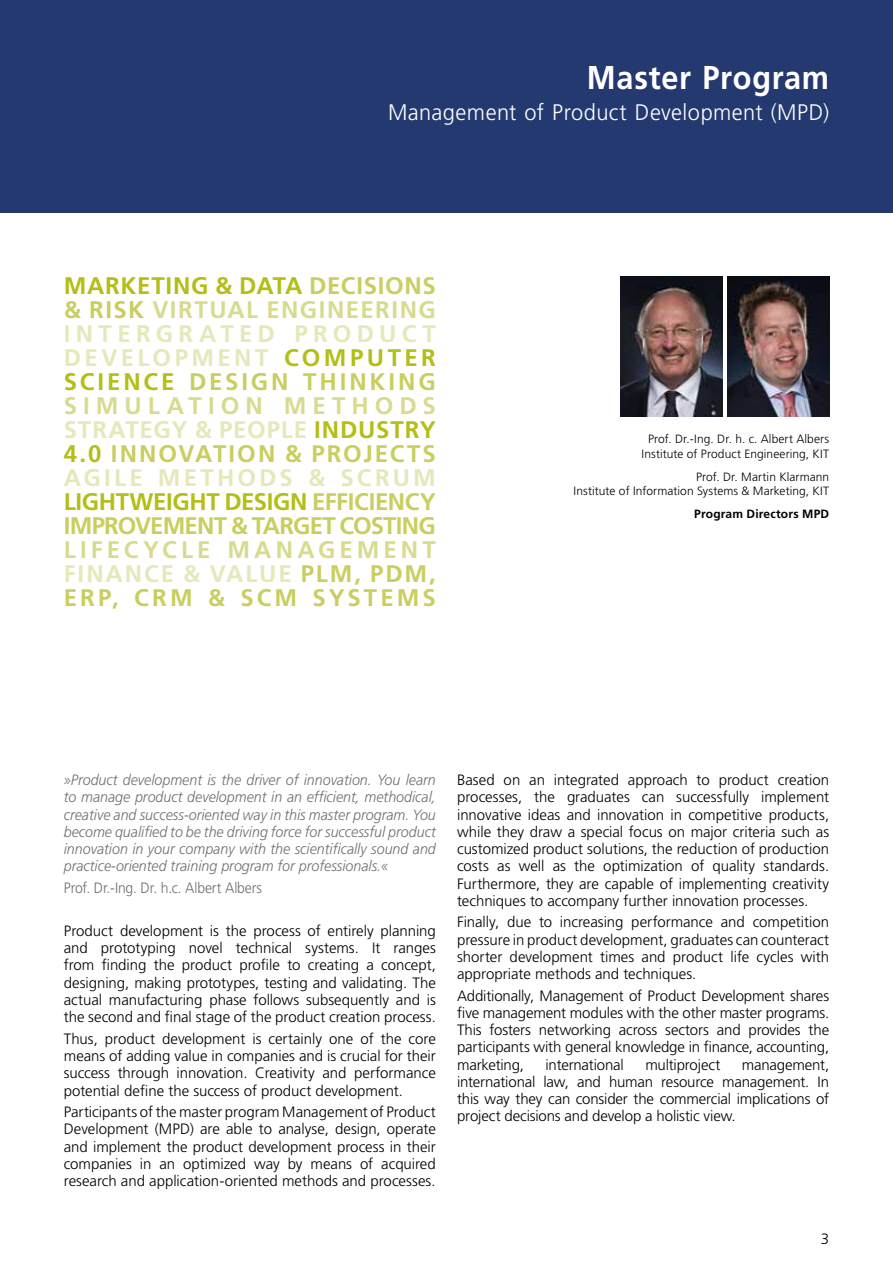
<style>
.page{position:relative;width:893px;height:1263px;background:#fff}
.page>*{position:absolute;margin:0;border:0;box-sizing:border-box;transform-origin:0 0}
.t1{font:700 33px "Frutiger LT Std";letter-spacing:.025em;color:#fff;scale:.93 1}
.t2{font:700 24px/24px "Frutiger LT Std";letter-spacing:.015em;color:#c9ce5e;text-align:justify}
.t3{font:300 22.5px "Frutiger LT Std";letter-spacing:.02em;color:#fff}
.t4{font:300 15px/17.2px "Frutiger LT Std";letter-spacing:-.005em;color:#000;text-align:justify}
.t5{font:italic 300 15px/17.2px "Frutiger LT Std";color:#706f6f;text-align:justify;scale:.95 1}
.t6{font:300 15px "Frutiger LT Std";letter-spacing:-.01em;color:#706f6f;scale:.93 1}
.t7{font:300 12px/14.4px "Frutiger LT Std";letter-spacing:.005em;color:#000;text-align:center}
.t8{font:700 12px "Frutiger LT Std";letter-spacing:.015em;color:#000}
.s1{color:#b3be17}
.s2{color:#d8db8e}
.s3{color:#e6e8ba}
</style>
<div class="page">
<div style="left:0;top:0;width:893px;height:213px;background:#253971"></div>
<img style="left:727px;top:276px;width:102px;height:141px">
<img style="left:621px;top:276px;width:102px;height:141px">
<h1 class="t1" style="left:587px;top:58px;width:262px">Master Program</h1>
<h3 class="t3" style="left:388px;top:99px;width:443px">Management of Product Development (MPD)</h3>
<p class="t2" style="left:64px;top:274px;width:374px"><span class="s1">MARKETING &amp; DATA</span> DECISIONS &amp; RISK <span class="s2">VIRTUAL ENGINEERING </span><span class="s3">INTERGRATED PRODUCT DEVELOPMENT</span> <span class="s1">COMPUTER SCIENCE</span> DESIGN THINKING <span class="s2">SIMULATION METHODS </span><span class="s3">STRATEGY &amp; PEOPLE</span> <span class="s1">INDUSTRY 4.0</span> INNOVATION &amp; PROJECTS <span class="s3">AGILE METHODS &amp; SCRUM </span><span class="s1">LIGHTWEIGHT DESIGN</span> EFFICIENCY IMPROVEMENT &amp; TARGET COSTING</p>
<h2 class="t2" style="left:64px;top:538px;width:374px"><span class="s2">LIFECYCLE MANAGEMENT </span><span class="s3">FINANCE &amp; VALUE</span> PLM, PDM, ERP, CRM &amp; SCM SYSTEMS</h2>
<p class="t7" style="left:642px;top:432px;width:189px">Prof. Dr.-Ing. Dr. h. c. Albert Albers<br>Institute of Product Engineering, KIT</p>
<p class="t7" style="left:574px;top:470px;width:257px;text-align:right">Prof. Dr. Martin Klarmann<br>Institute of Information Systems &amp; Marketing, KIT</p>
<p class="t8" style="left:694px;top:507px;width:136px">Program Directors MPD</p>
<p class="t5" style="left:64px;top:771px;width:393px">»Product development is the driver of innovation. You learn to manage product development in an efficient, methodical, creative and success-oriented way in this master program. You become qualified to be the driving force for successful product innovation in your company with the scientifically sound and practice-oriented training program for professionals.«</p>
<p class="t6" style="left:64px;top:879px;width:215px">Prof. Dr.-Ing. Dr. h.c. Albert Albers</p>
<p class="t4" style="left:64px;top:922px;width:374px">Product development is the process of entirely planning and prototyping novel technical systems. It ranges from finding the product profile to creating a concept, designing, making prototypes, testing and validating. The actual manufacturing phase follows subsequently and is the second and final stage of the product creation process.</p>
<p class="t4" style="left:64px;top:1030px;width:374px">Thus, product development is certainly one of the core means of adding value in companies and is crucial for their success through innovation. Creativity and performance potential define the success of product development.</p>
<p class="t4" style="left:64px;top:1103px;width:374px">Participants of the master program Management of Product Development (MPD) are able to analyse, design, operate and implement the product development process in their companies in an optimized way by means of acquired research and application-oriented methods and processes.</p>
<p class="t4" style="left:457px;top:772px;width:374px">Based on an integrated approach to product creation processes, the graduates can successfully implement innovative ideas and innovation in competitive products, while they draw a special focus on major criteria such as customized product solutions, the reduction of production costs as well as the optimization of quality standards.<br>Furthermore, they are capable of implementing creativity techniques to accompany further innovation processes.</p>
<p class="t4" style="left:457px;top:914px;width:374px">Finally, due to increasing performance and competition pressure in product development, graduates can counteract shorter development times and product life cycles with appropriate methods and techniques.</p>
<p class="t4" style="left:457px;top:987px;width:374px">Additionally, Management of Product Development shares five management modules with the other master programs.<br>This fosters networking across sectors and provides the participants with general knowledge in finance, accounting, marketing,</p>
<p class="t4" style="left:546px;top:1056px;width:80px">international</p>
<p class="t4" style="left:645px;top:1056px;width:76px">multiproject</p>
<p class="t4" style="left:457px;top:1056px;width:374px;text-indent:285px">management, international law, and human resource management. In this way they can consider the commercial implications of project decisions and develop a holistic view.</p>
<p class="t4" style="left:821px;top:1231px;width:10px">3</p>
</div>
